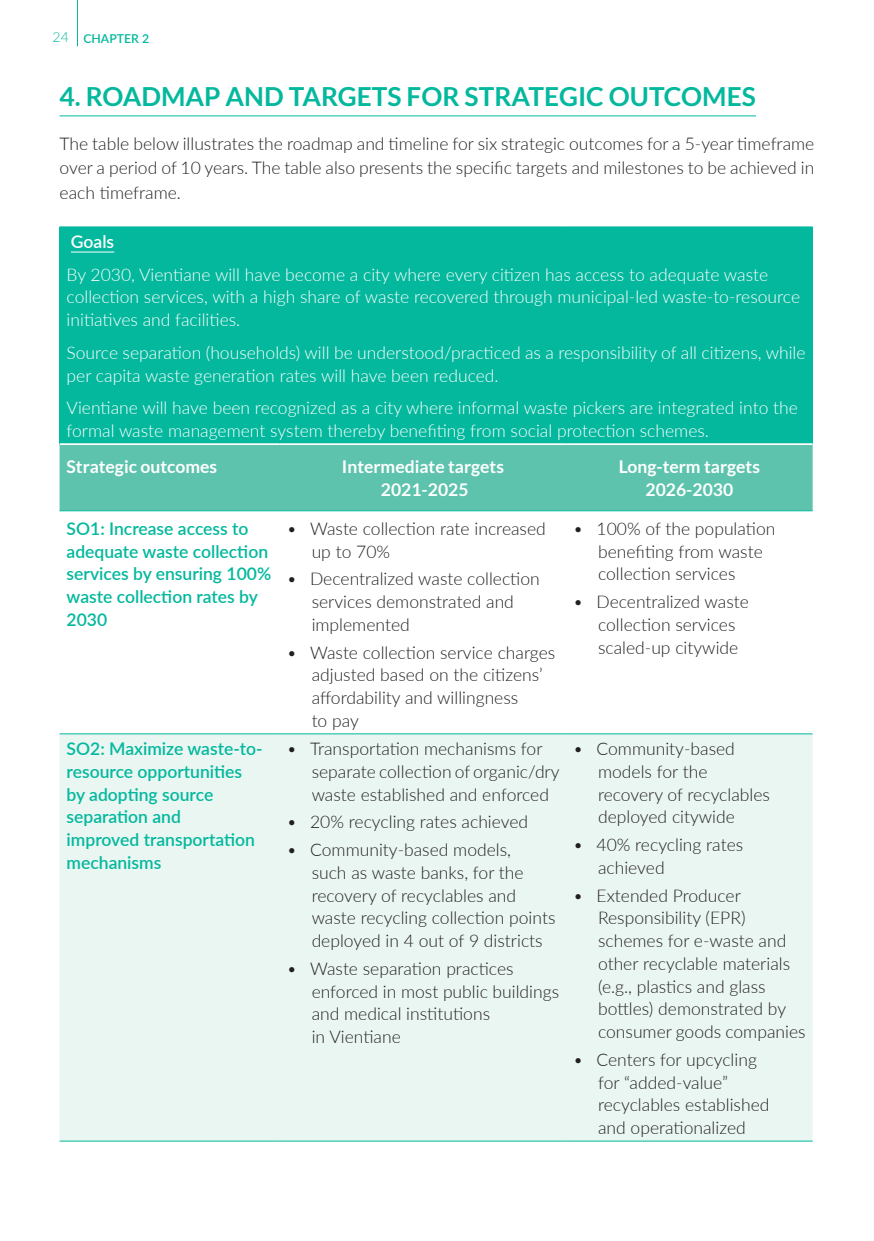
<style>
.page{position:relative;width:874px;height:1241px;background:#fff}
.page>*{position:absolute;margin:0;border:0;box-sizing:border-box;transform-origin:0 0}
.t1{font:700 26.25px "Lato";color:#03b89d}
.t2{font:300 17.5px/22.8px "Lato";color:#231f20}
.t3{font:300 17.5px/22.8px "Lato";color:#fff}
.t4{font:600 17.5px/22.8px "Lato";color:#03b89d}
.t5{font:700 17.5px/22.8px "Lato";color:#fff;text-align:center}
.t6{font:600 17.5px "Lato";color:#fff}
.t7{font:600 12.25px "Lato";color:#03b89d}
.s1{font-weight:300;font-size:14px}
</style>
<div class="page">
<hr style="left:77px;top:0;width:1px;height:46px;background:#03b89d">
<div style="left:60px;top:227px;width:752px;height:217px;background:#03b89d"></div>
<div style="left:60px;top:445px;width:752px;height:65px;background:#5dc3ad"></div>
<div style="left:60px;top:734px;width:752px;height:406px;background:#eaf6f2"></div>
<hr style="left:60px;top:226px;width:220px;height:1px;background:#03b89d">
<hr style="left:280px;top:226px;width:286px;height:1px;background:#03b89d">
<hr style="left:566px;top:226px;width:246px;height:1px;background:#03b89d">
<hr style="left:280px;top:510px;width:286px;height:1px;background:#03b89d">
<hr style="left:566px;top:510px;width:246px;height:1px;background:#03b89d">
<hr style="left:60px;top:733px;width:220px;height:1px;background:#03b89d">
<hr style="left:280px;top:733px;width:286px;height:1px;background:#03b89d">
<hr style="left:566px;top:733px;width:246px;height:1px;background:#03b89d">
<hr style="left:60px;top:1140px;width:220px;height:1px;background:#03b89d">
<hr style="left:280px;top:1140px;width:286px;height:1px;background:#03b89d">
<hr style="left:566px;top:1140px;width:246px;height:1px;background:#03b89d">
<hr style="left:60px;top:443px;width:220px;height:2px;background:#fff">
<hr style="left:280px;top:443px;width:286px;height:2px;background:#fff">
<hr style="left:566px;top:443px;width:246px;height:2px;background:#fff">
<hr style="left:60px;top:510px;width:220px;height:1px;background:#03b89d">
<hr style="left:71px;top:251px;width:43px;height:1px;background:#fff">
<hr style="left:60px;top:115px;width:695px;height:1px;background:#03b89d">
<p class="t7" style="left:53px;top:30px;width:98px"><span class="s1">24</span> CHAPTER 2</p>
<h1 class="t1" style="left:60px;top:81px;width:697px">4. ROADMAP AND TARGETS FOR STRATEGIC OUTCOMES</h1>
<p class="t2" style="left:60px;top:131px;width:756px;line-height:24.5px;text-align:justify">The table below illustrates the roadmap and timeline for six strategic outcomes for a 5-year timeframe over a period of 10 years. The table also presents the specific targets and milestones to be achieved in each timeframe.</p>
<p class="t6" style="left:71px;top:229px;width:45px">Goals</p>
<p class="t3" style="left:67px;top:262px;width:734px">By 2030, Vientiane will have become a city where every citizen has access to adequate waste collection services, with a high share of waste recovered through municipal-led waste-to-resource initiatives and facilities.</p>
<p class="t3" style="left:67px;top:340px;width:740px">Source separation (households) will be understood/practiced as a responsibility of all citizens, while per capita waste generation rates will have been reduced.</p>
<p class="t3" style="left:67px;top:396px;width:732px">Vientiane will have been recognized as a city where informal waste pickers are integrated into the formal waste management system thereby benefiting from social protection schemes.</p>
<p class="t5" style="left:67px;top:455px;width:152px">Strategic outcomes</p>
<p class="t5" style="left:342px;top:455px;width:164px">Intermediate targets<br>2021-2025</p>
<p class="t5" style="left:618px;top:455px;width:143px">Long-term targets<br>2026-2030</p>
<p class="t4" style="left:67px;top:516px;width:206px">SO1: Increase access to adequate waste collection services by ensuring 100% waste collection rates by<br>2030</p>
<p class="t2" style="left:311px;top:516px;width:235px;text-indent:-25px">• Waste collection rate increased up to 70%</p>
<p class="t2" style="left:597px;top:516px;width:179px;text-indent:-25px">• 100% of the population benefiting from waste collection services</p>
<p class="t2" style="left:597px;top:589px;width:152px;text-indent:-25px">• Decentralized waste collection services scaled‑up citywide</p>
<p class="t2" style="left:311px;top:567px;width:230px;text-indent:-25px">• Decentralized waste collection services demonstrated and implemented</p>
<p class="t2" style="left:311px;top:640px;width:245px;text-indent:-25px">• Waste collection service charges adjusted based on the citizens’ affordability and willingness<br>to pay</p>
<p class="t4" style="left:67px;top:736px;width:197px">SO2: Maximize waste-to&shy;resource opportunities by adopting source separation and<br>improved transportation mechanisms</p>
<p class="t2" style="left:311px;top:736px;width:249px;text-indent:-25px">• Transportation mechanisms for separate collection of organic/dry waste established and enforced</p>
<p class="t2" style="left:287px;top:809px;width:243px">• 20% recycling rates achieved</p>
<p class="t2" style="left:311px;top:837px;width:245px;text-indent:-25px">• Community-based models,<br>such as waste banks, for the recovery of recyclables and waste recycling collection points deployed in 4 out of 9 districts</p>
<p class="t2" style="left:311px;top:956px;width:249px;text-indent:-25px">• Waste separation practices enforced in most public buildings and medical institutions<br>in Vientiane</p>
<p class="t2" style="left:597px;top:736px;width:173px;text-indent:-25px">• Community-based models for the recovery of recyclables deployed citywide</p>
<p class="t2" style="left:597px;top:832px;width:147px;text-indent:-25px">• 40% recycling rates achieved</p>
<p class="t2" style="left:597px;top:883px;width:209px;text-indent:-25px">• Extended Producer<br>Responsibility (EPR) schemes for e-waste and other recyclable materials (e.g., plastics and glass bottles) demonstrated by consumer goods companies</p>
<p class="t2" style="left:597px;top:1047px;width:173px;text-indent:-25px">• Centers for upcycling for “added-value” recyclables established and operationalized</p>
</div>
